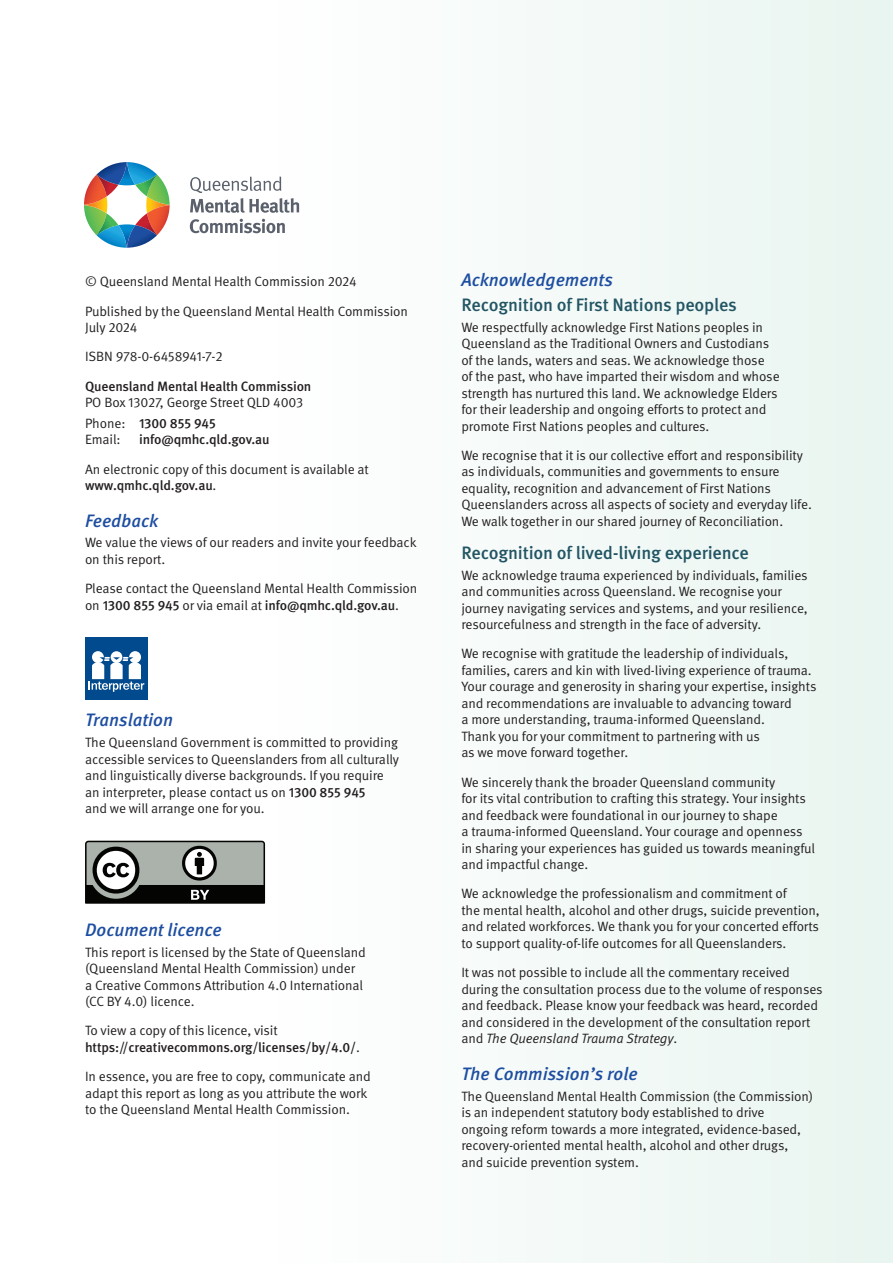
<style>
.page{position:relative;width:893px;height:1263px;background:#fff}
.page>*{position:absolute;margin:0;border:0;box-sizing:border-box;transform-origin:0 0}
.Further_info_Heading_1{font:italic 500 18px "Meta Pro";color:#1e4ea1}
.Further_info_Subhead_2{font:500 18px "Meta Pro";letter-spacing:-.01em;color:#225564}
.Body{font:13.5px/16.5px "Meta Pro Norm";letter-spacing:-.01em;color:#231f20}
.Body-2{font:500 13.5px/16.5px "Meta Pro";letter-spacing:-.01em;color:#231f20}
.Body_BEFORE{font:500 13.5px/16.5px "Meta Pro";letter-spacing:-.01em;color:#231f20}
.s1{font-family:"Meta Pro Norm";font-weight:400}
.s2{font-family:"Meta Pro";font-weight:500}
.s3{font-family:"Meta Pro Norm Ita"}
</style>
<div class="page">
<div style="left:279px;top:0;width:614px;height:1263px;background:#f3f9f7"></div>
<img style="left:84px;top:162px;width:86px;height:86px">
<svg style="left:190px;top:176px;width:109px;height:37px"></svg>
<svg style="left:190px;top:219px;width:95px;height:14px"></svg>
<div style="left:85px;top:637px;width:63px;height:63px;background:#004a8d"></div>
<svg style="left:89px;top:651px;width:55px;height:41px"></svg>
<svg style="left:85px;top:841px;width:180px;height:63px;background:#757975"></svg>
<p class="Body" style="left:85px;top:273px;width:273px">© Queensland Mental Health Commission 2024</p>
<p class="Body" style="left:85px;top:302px;width:325px">Published by the Queensland Mental Health Commission<br>July 2024</p>
<p class="Body" style="left:85px;top:348px;width:139px">ISBN 978-0-6458941-7-2</p>
<p class="Body_BEFORE" style="left:85px;top:377px;width:228px">Queensland Mental Health Commission<br><span class="s1">PO Box 13027, George Street QLD 4003</span></p>
<p class="Body" style="left:85px;top:414px;width:132px">Phone: <span class="s2">1300 855 945<br></span>Email:</p>
<p class="Body-2" style="left:139px;top:431px;width:132px">info@qmhc.qld.gov.au</p>
<p class="Body" style="left:85px;top:460px;width:285px">An electronic copy of this document is available at</p>
<p class="Body-2" style="left:85px;top:476px;width:133px">www.qmhc.qld.gov.au<span class="s1">.</span></p>
<h1 class="Further_info_Heading_1" style="left:85px;top:506px;width:75px">Feedback</h1>
<p class="Body" style="left:85px;top:534px;width:333px">We value the views of our readers and invite your feedback on this report.</p>
<p class="Body" style="left:85px;top:579px;width:334px">Please contact the Queensland Mental Health Commission on <span class="s2">1300 855 945</span> or via email at <span class="s2">info@qmhc.qld.gov.au</span>.</p>
<h1 class="Further_info_Heading_1" style="left:85px;top:706px;width:90px">Translation</h1>
<p class="Body" style="left:85px;top:733px;width:315px">The Queensland Government is committed to providing accessible services to Queenslanders from all culturally and linguistically diverse backgrounds. If you require an interpreter, please contact us on <span class="s2">1300 855 945<br></span>and we will arrange one for you.</p>
<h1 class="Further_info_Heading_1" style="left:85px;top:916px;width:138px">Document licence</h1>
<p class="Body" style="left:85px;top:943px;width:282px">This report is licensed by the State of Queensland (Queensland Mental Health Commission) under<br>a Creative Commons Attribution 4.0 International (CC BY 4.0) licence.</p>
<p class="Body-2" style="left:85px;top:1021px;width:276px"><span class="s1">To view a copy of this licence, visit </span>https://creativecommons.org/licenses/by/4.0/<span class="s1">.</span></p>
<p class="Body" style="left:85px;top:1067px;width:287px">In essence, you are free to copy, communicate and adapt this report as long as you attribute the work to the Queensland Mental Health Commission.</p>
<h1 class="Further_info_Heading_1" style="left:461px;top:266px;width:153px">Acknowledgements</h1>
<h2 class="Further_info_Subhead_2" style="left:461px;top:291px;width:277px">Recognition of First Nations peoples</h2>
<p class="Body" style="left:461px;top:318px;width:320px">We respectfully acknowledge First Nations peoples in Queensland as the Traditional Owners and Custodians of the lands, waters and seas. We acknowledge those<br>of the past, who have imparted their wisdom and whose strength has nurtured this land. We acknowledge Elders for their leadership and ongoing efforts to protect and promote First Nations peoples and cultures.</p>
<p class="Body" style="left:461px;top:446px;width:352px">We recognise that it is our collective effort and responsibility as individuals, communities and governments to ensure equality, recognition and advancement of First Nations Queenslanders across all aspects of society and everyday life.<br>We walk together in our shared journey of Reconciliation.</p>
<h2 class="Further_info_Subhead_2" style="left:461px;top:539px;width:289px">Recognition of lived-living experience</h2>
<p class="Body" style="left:461px;top:566px;width:348px">We acknowledge trauma experienced by individuals, families and communities across Queensland. We recognise your journey navigating services and systems, and your resilience, resourcefulness and strength in the face of adversity.</p>
<p class="Body" style="left:461px;top:645px;width:357px">We recognise with gratitude the leadership of individuals, families, carers and kin with lived-living experience of trauma.<br>Your courage and generosity in sharing your expertise, insights and recommendations are invaluable to advancing toward<br>a more understanding, trauma-informed Queensland.<br>Thank you for your commitment to partnering with us<br>as we move forward together.</p>
<p class="Body" style="left:461px;top:773px;width:355px">We sincerely thank the broader Queensland community<br>for its vital contribution to crafting this strategy. Your insights and feedback were foundational in our journey to shape<br>a trauma-informed Queensland. Your courage and openness in sharing your experiences has guided us towards meaningful and impactful change.</p>
<p class="Body" style="left:461px;top:885px;width:360px">We acknowledge the professionalism and commitment of<br>the mental health, alcohol and other drugs, suicide prevention, and related workforces. We thank you for your concerted efforts to support quality-of-life outcomes for all Queenslanders.</p>
<p class="Body" style="left:461px;top:963px;width:363px">It was not possible to include all the commentary received during the consultation process due to the volume of responses and feedback. Please know your feedback was heard, recorded and considered in the development of the consultation report and <span class="s3">The Queensland Trauma Strategy</span>.</p>
<h1 class="Further_info_Heading_1" style="left:461px;top:1059px;width:178px">The Commission’s role</h1>
<p class="Body" style="left:461px;top:1087px;width:353px">The Queensland Mental Health Commission (the Commission) is an independent statutory body established to drive ongoing reform towards a more integrated, evidence-based, recovery-oriented mental health, alcohol and other drugs, and suicide prevention system.</p>
</div>
